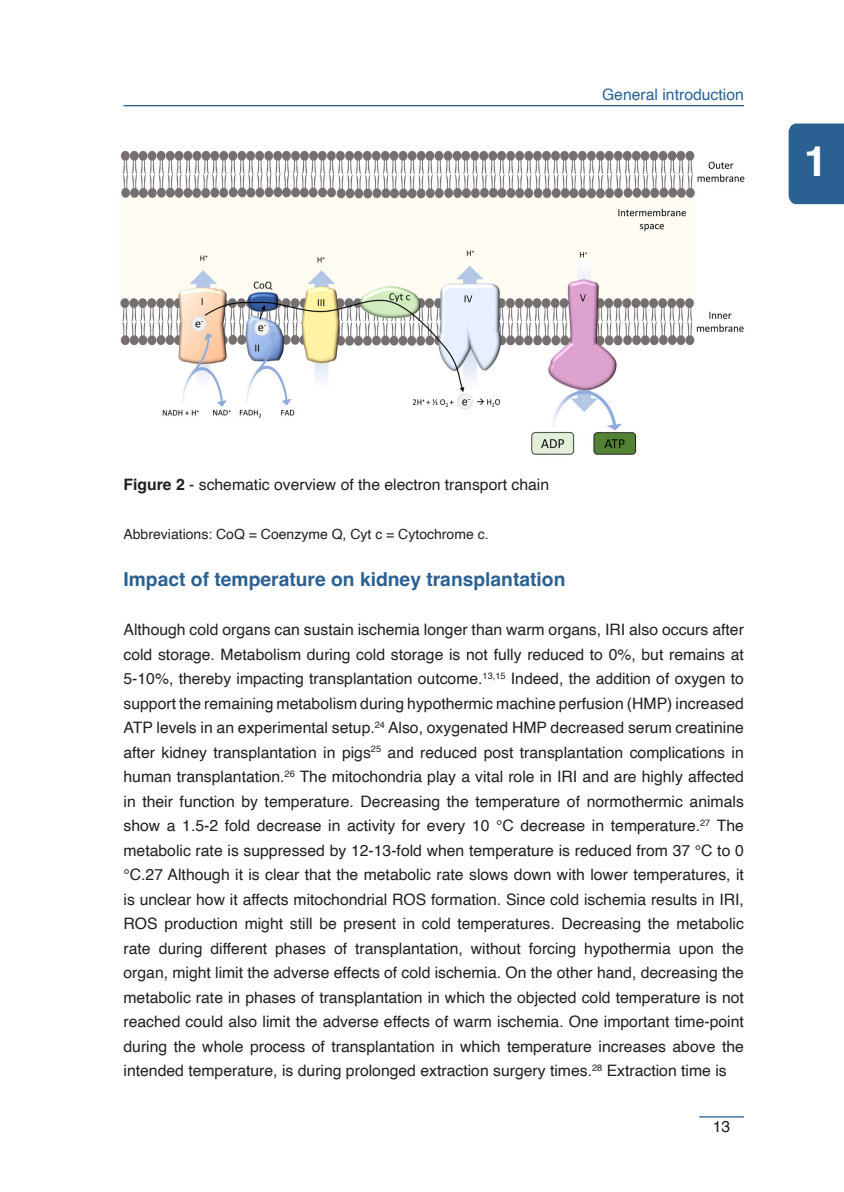
<style>
.page{position:relative;width:844px;height:1192px;background:#fff}
.page>*{position:absolute;margin:0;border:0;box-sizing:border-box;transform-origin:0 0}
.t1{font:700 42px "Helvetica";color:#fff}
.t2{font:700 19.25px "Helvetica";color:#2b6192}
.t3{font:15.75px/24.5px "Helvetica";color:#231f20;text-align:justify}
.t4{font:15.75px "Helvetica";color:#2b6192}
.t5{font:14px "Helvetica";color:#231f20}
.s1{font-weight:700}
</style>
<div class="page">
<hr style="left:699px;top:1116px;width:45px;height:1px;background:#2b6192">
<div style="left:788px;top:123px;width:56px;height:81px;background:#2b6192"></div>
<hr style="left:123px;top:105px;width:621px;height:1px;background:#2b6192">
<img style="left:120px;top:150px;width:625px;height:305px">
<p class="t4" style="left:602px;top:82px;width:143px">General introduction</p>
<h1 class="t1" style="left:804px;top:136px;width:25px">1</h1>
<p class="t3" style="left:123px;top:472px;width:427px"><span class="s1">Figure 2</span> - schematic overview of the electron transport chain</p>
<p class="t5" style="left:123px;top:523px;width:366px">Abbreviations: CoQ = Coenzyme Q, Cyt c = Cytochrome c.</p>
<p class="t2" style="left:123px;top:567px;width:443px">Impact of temperature on kidney transplantation</p>
<p class="t3" style="left:123px;top:617px;width:622px">Although cold organs can sustain ischemia longer than warm organs, IRI also occurs after cold storage. Metabolism during cold storage is not fully reduced to 0%, but remains at 5-10%, thereby impacting transplantation outcome.<sup>13,15</sup> Indeed, the addition of oxygen to support the remaining metabolism during hypothermic machine perfusion (HMP) increased ATP levels in an experimental setup.<sup>24</sup> Also, oxygenated HMP decreased serum creatinine after kidney transplantation in pigs<sup>25</sup> and reduced post transplantation complications in human transplantation.<sup>26</sup> The mitochondria play a vital role in IRI and are highly affected in their function by temperature. Decreasing the temperature of normothermic animals show a 1.5-2 fold decrease in activity for every 10 °C decrease in temperature.<sup>27</sup> The metabolic rate is suppressed by 12-13-fold when temperature is reduced from 37 °C to 0 °C.27 Although it is clear that the metabolic rate slows down with lower temperatures, it is unclear how it affects mitochondrial ROS formation. Since cold ischemia results in IRI, ROS production might still be present in cold temperatures. Decreasing the metabolic rate during different phases of transplantation, without forcing hypothermia upon the organ, might limit the adverse effects of cold ischemia. On the other hand, decreasing the metabolic rate in phases of transplantation in which the objected cold temperature is not reached could also limit the adverse effects of warm ischemia. One important time-point during the whole process of transplantation in which temperature increases above the intended temperature, is during prolonged extraction surgery times.<sup>28</sup> Extraction time is</p>
<p class="t3" style="left:712px;top:1114px;width:19px">13</p>
</div>
